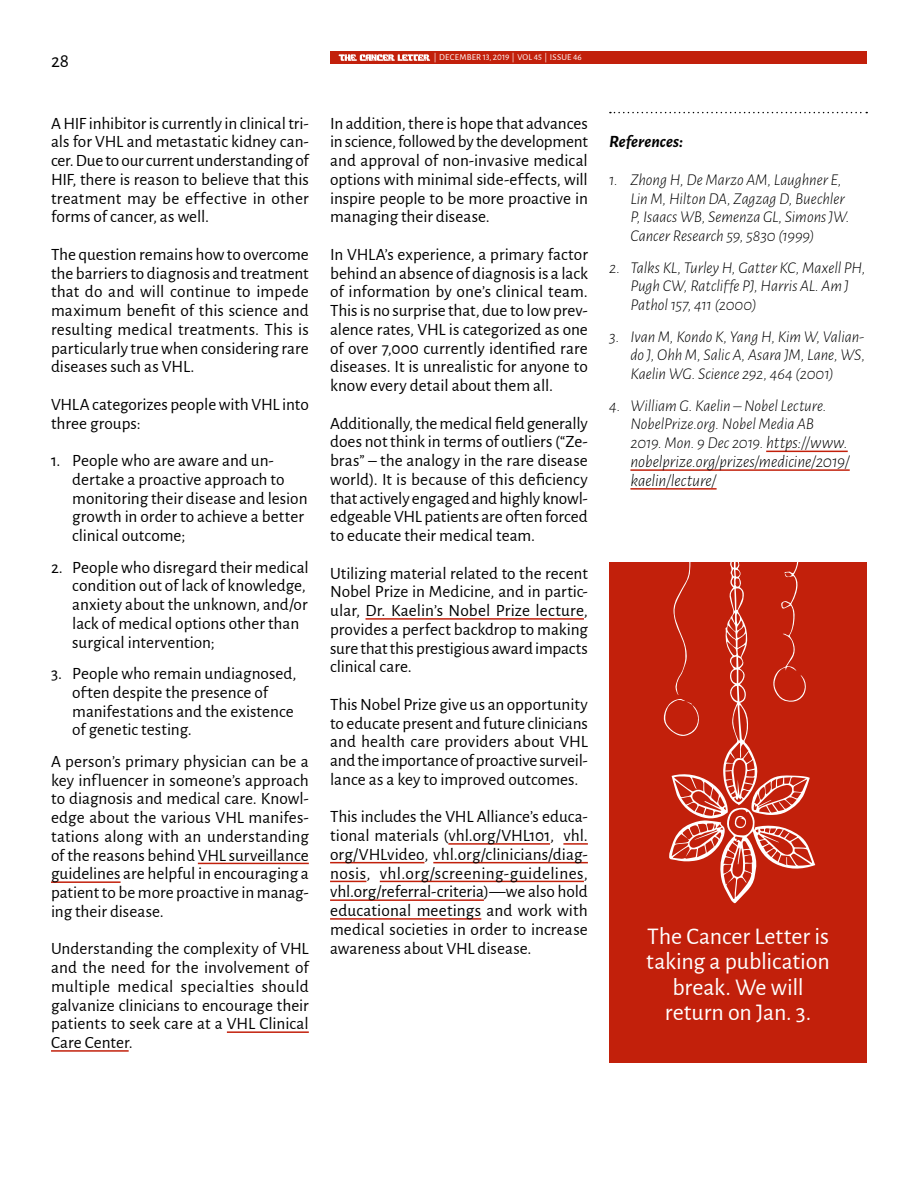
<style>
.page{position:relative;width:918px;height:1188px;background:#fff}
.page>*{position:absolute;margin:0;border:0;box-sizing:border-box;transform-origin:0 0}
.t1{font:24px/25.5px "Alegreya Sans";letter-spacing:-.005em;color:#fff;text-align:center}
.t2{font:19.5px "Alegreya Sans";color:#000}
.t3{font:17.25px/18.8px "Alegreya Sans";color:#000;text-align:justify}
.t4{font:italic 300 17.25px/18.8px "Alegreya Sans";letter-spacing:-.005em;color:#000}
.Bold__grey_paragraph{font:italic 700 17.25px "Alegreya Sans";letter-spacing:.005em;color:#000}
.t5{font:italic 300 16.5px/18.8px "Alegreya Sans";color:#000}
.t6{font:9px "Alegreya Sans";letter-spacing:.025em;color:#fff}
.s1{font-size:17.25px}
</style>
<div class="page">
<div style="left:609px;top:562px;width:258px;height:501px;background:#c2200b"></div>
<svg style="left:663px;top:450px;width:152px;height:453px"></svg>
<div style="left:330px;top:51px;width:537px;height:13px;background:#c2200b"></div>
<svg style="left:339px;top:54px;width:91px;height:7px"></svg>
<svg style="left:610px;top:112px;width:257px;height:1px"></svg>
<hr style="left:766px;top:451px;width:82px;height:1px;background:#c2200b">
<hr style="left:630px;top:469px;width:220px;height:2px;background:#c2200b">
<hr style="left:630px;top:488px;width:87px;height:2px;background:#c2200b">
<hr style="left:366px;top:618px;width:218px;height:2px;background:#c2200b">
<hr style="left:448px;top:843px;width:102px;height:2px;background:#c2200b">
<hr style="left:563px;top:843px;width:25px;height:2px;background:#c2200b">
<hr style="left:330px;top:862px;width:94px;height:1px;background:#c2200b">
<hr style="left:433px;top:862px;width:155px;height:1px;background:#c2200b">
<hr style="left:330px;top:881px;width:36px;height:1px;background:#c2200b">
<hr style="left:380px;top:881px;width:204px;height:1px;background:#c2200b">
<hr style="left:330px;top:899px;width:154px;height:2px;background:#c2200b">
<hr style="left:330px;top:918px;width:151px;height:2px;background:#c2200b">
<hr style="left:198px;top:863px;width:111px;height:1px;background:#c2200b">
<hr style="left:51px;top:881px;width:70px;height:2px;background:#c2200b">
<hr style="left:227px;top:1031px;width:82px;height:2px;background:#c2200b">
<hr style="left:51px;top:1050px;width:78px;height:2px;background:#c2200b">
<p class="t2" style="left:51px;top:47px;width:20px">28</p>
<p class="t6" style="left:434px;top:51px;width:150px">| DECEMBER 13, 2019 | VOL 45 | ISSUE 46</p>
<p class="t3" style="left:51px;top:113px;width:259px">A HIF inhibitor is currently in clinical tri&shy;als for VHL and metastatic kidney can&shy;cer. Due to our current understanding of HIF, there is reason to believe that this treatment may be effective in other forms of cancer, as well.</p>
<p class="t3" style="left:51px;top:244px;width:259px">The question remains how to overcome the barriers to diagnosis and treatment that do and will continue to impede maximum benefit of this science and resulting medical treatments. This is particularly true when considering rare diseases such as VHL.</p>
<p class="t3" style="left:51px;top:394px;width:259px">VHLA categorizes people with VHL into three groups:</p>
<p class="t3" style="left:72px;top:450px;width:237px;text-align:left;text-indent:-21px">1. People who are aware and un&shy;dertake a proactive approach to monitoring their disease and lesion growth in order to achieve a better clinical outcome;</p>
<p class="t3" style="left:72px;top:557px;width:238px;text-align:left;text-indent:-21px">2. People who disregard their medical condition out of lack of knowledge, anxiety about the unknown, and/or lack of medical options other than surgical intervention;</p>
<p class="t3" style="left:72px;top:663px;width:226px;text-align:left;text-indent:-21px">3. People who remain undiagnosed, often despite the presence of manifestations and the existence of genetic testing.</p>
<p class="t3" style="left:51px;top:751px;width:259px">A person’s primary physician can be a key influencer in someone’s approach to diagnosis and medical care. Knowl&shy;edge about the various VHL manifes&shy;tations along with an understanding of the reasons behind VHL surveillance guidelines are helpful in encouraging a patient to be more proactive in manag&shy;ing their disease.</p>
<p class="t3" style="left:51px;top:939px;width:259px">Understanding the complexity of VHL and the need for the involvement of multiple medical specialties should galvanize clinicians to encourage their patients to seek care at a VHL Clinical Care Center.</p>
<p class="t3" style="left:330px;top:113px;width:259px">In addition, there is hope that advances in science, followed by the development and approval of non-invasive medical options with minimal side-effects, will inspire people to be more proactive in managing their disease.</p>
<p class="t3" style="left:330px;top:244px;width:259px">In VHLA’s experience, a primary factor behind an absence of diagnosis is a lack of information by one’s clinical team.<br>This is no surprise that, due to low prev&shy;alence rates, VHL is categorized as one of over 7,000 currently identified rare diseases. It is unrealistic for anyone to know every detail about them all.</p>
<p class="t3" style="left:330px;top:413px;width:259px">Additionally, the medical field generally does not think in terms of outliers (“Ze&shy;bras” – the analogy in the rare disease world). It is because of this deficiency that actively engaged and highly knowl&shy;edgeable VHL patients are often forced to educate their medical team.</p>
<p class="t3" style="left:330px;top:563px;width:259px">Utilizing material related to the recent Nobel Prize in Medicine, and in partic&shy;ular, Dr. Kaelin’s Nobel Prize lecture, provides a perfect backdrop to making sure that this prestigious award impacts clinical care.</p>
<p class="t3" style="left:330px;top:694px;width:259px">This Nobel Prize give us an opportunity to educate present and future clinicians and health care providers about VHL and the importance of proactive surveil&shy;lance as a key to improved outcomes.</p>
<p class="t3" style="left:330px;top:807px;width:259px">This includes the VHL Alliance’s educa&shy;tional materials (vhl.org/VHL101, vhl. org/VHLvideo, vhl.org/clinicians/diag&shy;nosis, vhl.org/screening-guidelines, vhl.org/referral-criteria)—we also hold educational meetings and work with medical societies in order to increase awareness about VHL disease.</p>
<p class="Bold__grey_paragraph" style="left:609px;top:129px;width:75px">References:</p>
<p class="t5" style="left:630px;top:170px;width:221px;text-indent:-21px">1. Zhong H, De Marzo AM, Laughner E, Lin M, Hilton DA, Zagzag D, Buechler P, Isaacs WB, Semenza GL, Simons JW.<br>Cancer Research 59, 5830 (1999)</p>
<p class="t5" style="left:630px;top:257px;width:237px;text-indent:-21px">2. Talks KL, Turley H, Gatter KC, Maxell PH,<br>Pugh CW, Ratcliffe PJ, Harris AL. Am J<br>Pathol 157, 411 (2000)</p>
<p class="t5" style="left:630px;top:326px;width:236px;text-align:justify;text-indent:-21px">3. Ivan M, Kondo K, Yang H, Kim W, Valian&shy;do J, Ohh M, Salic A, Asara JM, Lane, WS, Kaelin WG. Science 292, 464 (2001)</p>
<p class="t5" style="left:630px;top:395px;width:219px;text-indent:-21px">4. William G. Kaelin – Nobel Lecture.<br>NobelPrize.org. Nobel Media AB<br>2019. Mon. 9 Dec 2019. <span class="s1">https://www.</span></p>
<p class="t4" style="left:630px;top:451px;width:221px">nobelprize.org/prizes/medicine/2019/ kaelin/lecture/</p>
<p class="t1" style="left:646px;top:922px;width:185px">The Cancer Letter is taking a publication break. We will return on Jan. 3.</p>
</div>
